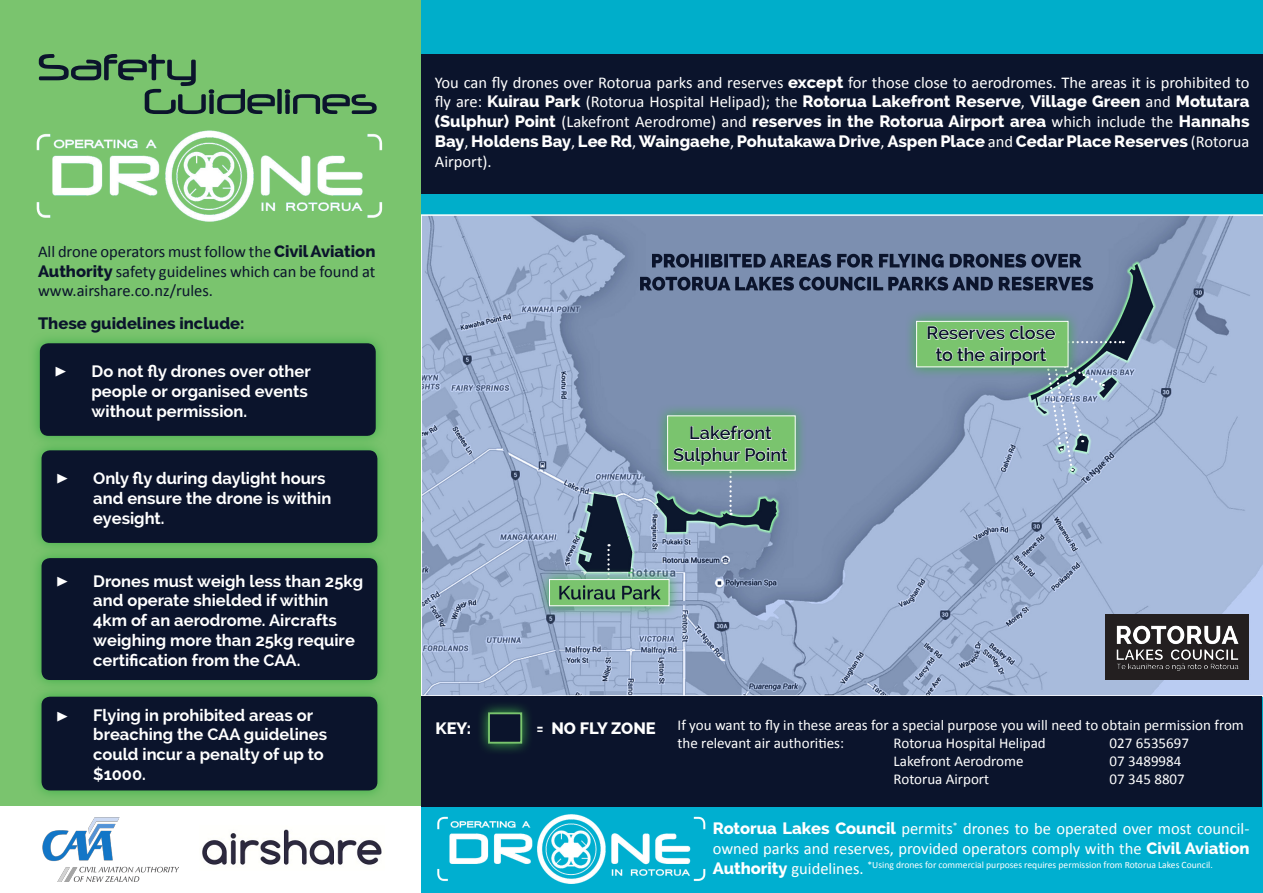
<style>
.page{position:relative;width:1263px;height:893px;background:#00aeca}
.page>*{position:absolute;margin:0;border:0;box-sizing:border-box;transform-origin:0 0}
.t1{font:21px "Minion Pro";color:#fff}
.t2{font:600 18px/21.6px "Raleway";color:#0b142c;text-align:center}
.t3{font:16.5px/19.8px "Calibri";color:#fff}
.t4{font:700 16.5px/19.8px "Raleway";color:#fff}
.t5{font:16.5px/19.8px "Calibri";color:#0b142c;text-align:justify}
.t6{font:800 16.5px "Raleway";color:#0b142c}
.t7{font:800 16.5px "Raleway";color:#fff}
.t8{font:15px/18px "Calibri";color:#fff}
.t9{font:9.6px "Calibri";color:#fff}
.s1{font-family:"Raleway";font-weight:800}
.s2{font-family:"Raleway";font-weight:800;font-size:16.5px}
.s3{font-size:16.5px}
</style>
<div class="page">
<div style="left:0;top:807px;width:1263px;height:86px;background:#00afd0"></div>
<svg style="left:420px;top:214px;width:843px;height:483px;background:#92a5c5"></svg>
<div style="left:417px;top:697px;width:845px;height:110px;background:#0b142c"></div>
<img style="left:1104px;top:614px;width:144px;height:66px">
<div style="left:408px;top:54px;width:855px;height:139px;background:#0b142c"></div>
<div style="left:0;top:0;width:420px;height:818px;background:#7ac46e"></div>
<div style="left:28px;top:332px;width:359px;height:116px;background:linear-gradient(to bottom,#6dbe66,#6abd64)"></div>
<div style="left:40px;top:343px;width:336px;height:93px;background:#0b142c;border-radius:9px"></div>
<svg style="left:480px;top:704px;width:50px;height:48px"></svg>
<div style="left:488px;top:712px;width:34px;height:32px;background:#0b142c;border:2px solid #7ac46e"></div>
<div style="left:0;top:807px;width:421px;height:86px;background:#fff"></div>
<svg style="left:39px;top:54px;width:338px;height:60px"></svg>
<img style="left:42px;top:818px;width:137px;height:63px">
<img style="left:202px;top:829px;width:180px;height:36px">
<svg style="left:656px;top:404px;width:151px;height:78px;background:#7797a2"></svg>
<div style="left:667px;top:416px;width:128px;height:54px;background:#7ac46e"></div>
<svg style="left:690px;top:425px;width:82px;height:15px"></svg>
<svg style="left:673px;top:447px;width:115px;height:68px"></svg>
<svg style="left:538px;top:568px;width:143px;height:49px;background:#8eaebb"></svg>
<div style="left:549px;top:579px;width:120px;height:27px;background:#7ac46e;border:1px solid #fff"></div>
<svg style="left:559px;top:544px;width:102px;height:56px"></svg>
<svg style="left:905px;top:309px;width:175px;height:70px;background:#7494a1"></svg>
<div style="left:916px;top:321px;width:152px;height:46px;background:#7ac46e;border:1px solid #fff"></div>
<svg style="left:927px;top:325px;width:197px;height:146px;background:#90adb4"></svg>
<img style="left:36px;top:130px;width:347px;height:92px">
<svg style="left:30px;top:439px;width:357px;height:107px;fill:#6bbe64"></svg>
<div style="left:42px;top:450px;width:335px;height:93px;background:#0b142c;border-radius:9px"></div>
<svg style="left:36px;top:546px;width:347px;height:139px;fill:#6abd63"></svg>
<div style="left:42px;top:558px;width:335px;height:122px;background:#0b142c;border-radius:9px"></div>
<div style="left:30px;top:685px;width:359px;height:117px;background:linear-gradient(to right,#6bbe64,#6bbe65)"></div>
<div style="left:42px;top:697px;width:335px;height:93px;background:#0b142c;border-radius:9px"></div>
<img style="left:437px;top:814px;width:269px;height:70px">
<svg style="left:640px;top:277px;width:453px;height:14px;background:#3d4b67"></svg>
<svg style="left:652px;top:254px;width:430px;height:14px;background:#3c4965"></svg>
<p class="t5" style="left:38px;top:241px;width:339px">All drone operators must follow the <span class="s1">Civil Aviation Authority</span> safety guidelines which can be found at www.airshare.co.nz/rules.</p>
<p class="t6" style="left:38px;top:314px;width:208px">These guidelines include:</p>
<p class="t4" style="left:92px;top:361px;width:221px">Do not fly drones over other people or organised events without permission.</p>
<p class="t1" style="left:54px;top:356px;width:14px">▶</p>
<p class="t1" style="left:56px;top:463px;width:14px">▶</p>
<p class="t4" style="left:93px;top:468px;width:240px">Only fly during daylight hours and ensure the drone is within eyesight.</p>
<p class="t1" style="left:56px;top:567px;width:14px">▶</p>
<p class="t4" style="left:93px;top:571px;width:271px">Drones must weigh less than 25kg and operate shielded if within<br>4km of an aerodrome. Aircrafts weighing more than 25kg require certification from the CAA.</p>
<p class="t1" style="left:56px;top:701px;width:14px">▶</p>
<p class="t4" style="left:93px;top:705px;width:235px">Flying in prohibited areas or breaching the CAA guidelines could incur a penalty of up to $1000.</p>
<p class="t3" style="left:435px;top:72px;width:816px;text-align:justify">You can fly drones over Rotorua parks and reserves <span class="s1">except</span> for those close to aerodromes. The areas it is prohibited to fly are: <span class="s1">Kuirau Park</span> (Rotorua Hospital Helipad); the <span class="s1">Rotorua Lakefront Reserve</span>, <span class="s1">Village Green</span> and <span class="s1">Motutara (Sulphur) Point</span> (Lakefront Aerodrome) and <span class="s1">reserves in the Rotorua Airport area</span> which include the <span class="s1">Hannahs Bay</span>, <span class="s1">Holdens Bay</span>, <span class="s1">Lee Rd</span>, <span class="s1">Waingaehe</span>, <span class="s1">Pohutakawa Drive</span>, <span class="s1">Aspen Place</span> and <span class="s1">Cedar Place Reserves</span> (Rotorua Airport).</p>
<p class="t2" style="left:673px;top:422px;width:116px">Lakefront<br>Sulphur Point</p>
<p class="t2" style="left:926px;top:322px;width:130px">Reserves close to the airport</p>
<p class="t7" style="left:435px;top:719px;width:37px">KEY:</p>
<p class="t7" style="left:536px;top:719px;width:121px">= NO FLY ZONE</p>
<p class="t8" style="left:677px;top:716px;width:568px">If you want to fly in these areas for a special purpose you will need to obtain permission from the relevant air authorities:</p>
<p class="t8" style="left:893px;top:734px;width:154px">Rotorua Hospital Helipad</p>
<p class="t8" style="left:1109px;top:734px;width:81px">027 6535697</p>
<p class="t8" style="left:893px;top:752px;width:132px">Lakefront Aerodrome</p>
<p class="t8" style="left:1109px;top:752px;width:73px">07 3489984</p>
<p class="t8" style="left:893px;top:770px;width:97px">Rotorua Airport</p>
<p class="t8" style="left:1109px;top:770px;width:77px">07 345 8807</p>
<p class="t3" style="left:713px;top:819px;width:538px"><span class="s1">Rotorua Lakes Council</span> permits<sup>*</sup> drones to be operated over most council&shy;owned parks and reserves, provided operators comply with the <span class="s1">Civil Aviation</span></p>
<p class="t9" style="left:713px;top:859px;width:501px"><span class="s2">Authority</span> <span class="s3">guidelines.</span> *Using drones for commercial purposes requires permission from Rotorua Lakes Council.</p>
</div>
